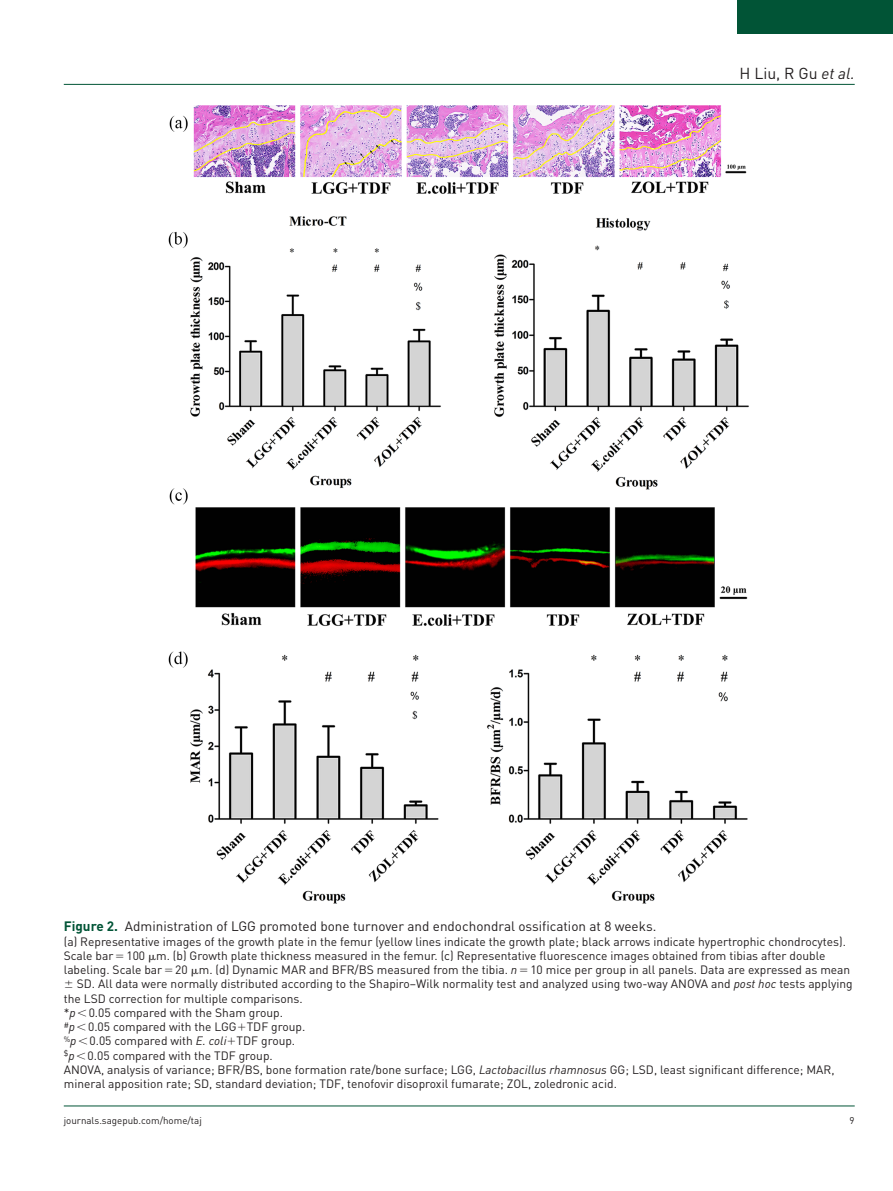
<style>
.page{position:relative;width:893px;height:1191px;background:#fff}
.page>*{position:absolute;margin:0;border:0;box-sizing:border-box;transform-origin:0 0}
.t1{font:15.75px "DIN";color:#231f20}
.t2{font:13.5px "DIN";color:#231f20}
.t3{font:12px "DIN";color:#231f20}
.t4{font:9.75px "DIN";color:#231f20}
.s1{font-style:italic}
.s2{font-weight:700;color:#015436}
</style>
<div class="page">
<hr style="left:64px;top:84px;width:791px;height:1px;background:#015436">
<hr style="left:64px;top:1105px;width:791px;height:1px;background:#015436">
<div style="left:738px;top:0;width:155px;height:34px;background:#015436"></div>
<img style="left:168px;top:106px;width:581px;height:797px">
<h1 class="t1" style="left:739px;top:63px;width:117px">H Liu, R Gu <span class="s1">et al.</span></h1>
<p class="t2" style="left:64px;top:918px;width:594px"><span class="s2">Figure 2.</span> Administration of LGG promoted bone turnover and endochondral ossification at 8 weeks.</p>
<p class="t3" style="left:64px;top:934px;width:784px">(a) Representative images of the growth plate in the femur (yellow lines indicate the growth plate; black arrows indicate hypertrophic chondrocytes).</p>
<p class="t3" style="left:64px;top:948px;width:763px">Scale bar 100 m. (b) Growth plate thickness measured in the femur. (c) Representative fluorescence images obtained from tibias after double</p>
<p class="t3" style="left:64px;top:962px;width:788px">labeling. Scale bar 20 m. (d) Dynamic MAR and BFR/BS measured from the tibia. <span class="s1">n</span> 10 mice per group in all panels. Data are expressed as mean</p>
<p class="t3" style="left:77px;top:976px;width:777px">SD. All data were normally distributed according to the Shapiro–Wilk normality test and analyzed using two-way ANOVA and <span class="s1">post hoc</span> tests applying</p>
<p class="t3" style="left:64px;top:990px;width:240px">the LSD correction for multiple comparisons.</p>
<p class="t3" style="left:64px;top:1005px;width:221px">*<span class="s1">p</span> 0.05 compared with the Sham group.</p>
<p class="t3" style="left:64px;top:1019px;width:243px"><sup>#</sup><span class="s1">p</span> 0.05 compared with the LGG TDF group.</p>
<p class="t3" style="left:64px;top:1033px;width:233px"><sup>%</sup><span class="s1">p</span> 0.05 compared with <span class="s1">E. coli</span> TDF group.</p>
<p class="t3" style="left:64px;top:1048px;width:211px"><sup>$</sup><span class="s1">p</span> 0.05 compared with the TDF group.</p>
<p class="t3" style="left:64px;top:1062px;width:772px">ANOVA, analysis of variance; BFR/BS, bone formation rate/bone surface; LGG, <span class="s1">Lactobacillus rhamnosus</span> GG; LSD, least significant difference; MAR,</p>
<p class="t3" style="left:64px;top:1076px;width:555px">mineral apposition rate; SD, standard deviation; TDF, tenofovir disoproxil fumarate; ZOL, zoledronic acid.</p>
<p class="t4" style="left:64px;top:1114px;width:140px">journals.sagepub.com/home/taj</p>
<p class="t4" style="left:850px;top:1114px;width:7px">9</p>
</div>
